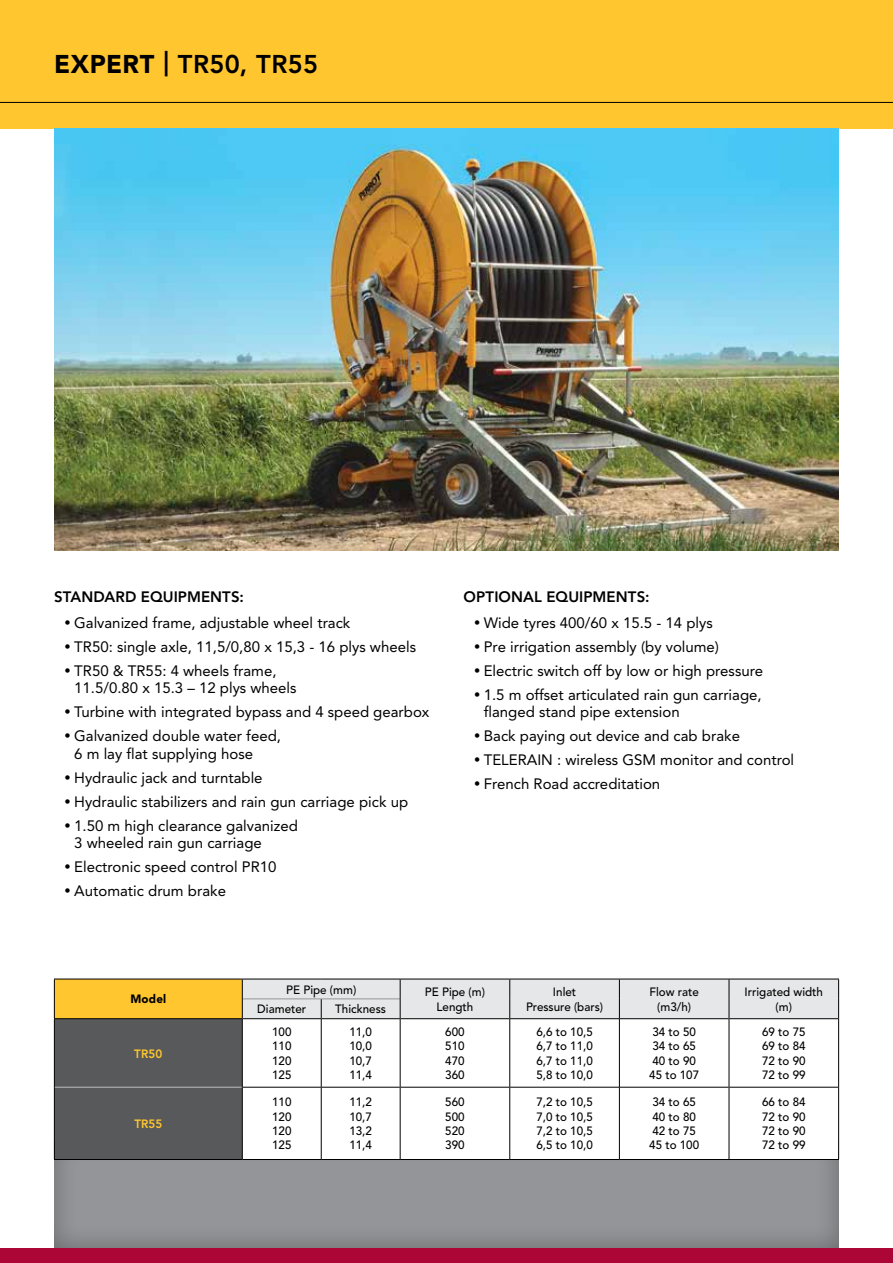
<style>
.page{position:relative;width:893px;height:1263px;background:#fff}
.page>*{position:absolute;margin:0;border:0;box-sizing:border-box;transform-origin:0 0}
.t1{font:800 25.5px "Avenir LT Std";letter-spacing:.01em;color:#000}
.t2{font:15px/24px "Avenir LT Std";color:#000}
.t3{font:800 15px "Avenir LT Std";letter-spacing:.005em;color:#000}
.t4{font:500 12px/14.4px "Avenir LT Std";color:#000;text-align:justify}
.t5{font:800 12px "Avenir LT Std";letter-spacing:.005em;color:#ffc62f}
.t6{font:900 12px "Avenir LT Std";letter-spacing:.015em;color:#000}
.s1{font-weight:900}
</style>
<div class="page">
<div style="left:0;top:0;width:893px;height:129px;background:#ffc62f"></div>
<hr style="left:0;top:102px;width:893px;height:1px;background:#000">
<div style="left:43px;top:1133px;width:797px;height:115px;background:#000;opacity:.3"></div>
<img style="left:54px;top:129px;width:785px;height:422px">
<hr style="left:242px;top:1159px;width:79px;height:1px;background:#000">
<hr style="left:321px;top:1159px;width:79px;height:1px;background:#000">
<hr style="left:400px;top:1159px;width:110px;height:1px;background:#000">
<hr style="left:510px;top:1159px;width:109px;height:1px;background:#000">
<hr style="left:619px;top:1159px;width:110px;height:1px;background:#000">
<hr style="left:729px;top:1159px;width:110px;height:1px;background:#000">
<svg style="left:54px;top:979px;width:785px;height:180px"></svg>
<hr style="left:54px;top:1019px;width:1px;height:68px;background:#000">
<hr style="left:54px;top:1087px;width:1px;height:72px;background:#000">
<hr style="left:54px;top:1159px;width:188px;height:1px;background:#000">
<div style="left:0;top:1248px;width:893px;height:15px;background:#ab0635"></div>
<h1 class="t1" style="left:54px;top:49px;width:266px"><span class="s1">EXPERT</span> | TR50, TR55</h1>
<p class="t3" style="left:54px;top:588px;width:191px">STANDARD EQUIPMENTS:</p>
<p class="t2" style="left:74px;top:611px;width:343px">Galvanized frame, adjustable wheel track<br>TR50: single axle, 11,5/0,80 x 15,3 - 16 plys wheels<br>TR50 &amp; TR55: 4 wheels frame,</p>
<p class="t2" style="left:74px;top:676px;width:357px">11.5/0.80 x 15.3 – 12 plys wheels<br>Turbine with integrated bypass and 4 speed gearbox<br>Galvanized double water feed,</p>
<p class="t2" style="left:74px;top:742px;width:335px">6 m lay flat supplying hose<br>Hydraulic jack and turntable<br>Hydraulic stabilizers and rain gun carriage pick up 1.50 m high clearance galvanized</p>
<p class="t2" style="left:74px;top:831px;width:204px">3 wheeled rain gun carriage<br>Electronic speed control PR10<br>Automatic drum brake</p>
<p class="t3" style="left:463px;top:588px;width:187px">OPTIONAL EQUIPMENTS:</p>
<p class="t2" style="left:484px;top:611px;width:281px">Wide tyres 400/60 x 15.5 - 14 plys<br>Pre irrigation assembly (by volume)<br>Electric switch off by low or high pressure 1.5 m offset articulated rain gun carriage,</p>
<p class="t2" style="left:484px;top:700px;width:312px">flanged stand pipe extension<br>Back paying out device and cab brake TELERAIN : wireless GSM monitor and control French Road accreditation</p>
<p class="t6" style="left:130px;top:992px;width:37px">Model</p>
<p class="t5" style="left:134px;top:1046px;width:30px">TR50</p>
<p class="t5" style="left:134px;top:1116px;width:30px">TR55</p>
<p class="t4" style="left:286px;top:982px;width:72px">PE Pipe (mm)</p>
<p class="t4" style="left:425px;top:985px;width:62px;text-align:center">PE Pipe (m)<br>Length</p>
<p class="t4" style="left:526px;top:985px;width:79px;text-align:center">Inlet<br>Pressure (bars)</p>
<p class="t4" style="left:649px;top:985px;width:51px;text-align:center">Flow rate (m3/h)</p>
<p class="t4" style="left:745px;top:985px;width:80px">Irrigated width</p>
<p class="t4" style="left:257px;top:1002px;width:50px">Diameter</p>
<p class="t4" style="left:335px;top:1002px;width:52px">Thickness</p>
<p class="t4" style="left:776px;top:999px;width:18px">(m)</p>
<p class="t4" style="left:272px;top:1025px;width:21px">100<br>110<br>120<br>125</p>
<p class="t4" style="left:349px;top:1025px;width:24px">11,0<br>10,0<br>10,7<br>11,4</p>
<p class="t4" style="left:445px;top:1025px;width:21px">600<br>510<br>470<br>360</p>
<p class="t4" style="left:536px;top:1025px;width:58px">6,6 to 10,5<br>6,7 to 11,0<br>6,7 to 11,0<br>5,8 to 10,0</p>
<p class="t4" style="left:649px;top:1025px;width:52px;text-align:left">34 to 50<br>34 to 65<br>40 to 90<br>45 to 107</p>
<p class="t4" style="left:762px;top:1025px;width:45px">69 to 75<br>69 to 84<br>72 to 90<br>72 to 99</p>
<p class="t4" style="left:272px;top:1095px;width:21px">110<br>120<br>120<br>125</p>
<p class="t4" style="left:349px;top:1095px;width:24px">11,2<br>10,7<br>13,2<br>11,4</p>
<p class="t4" style="left:445px;top:1095px;width:21px">560<br>500<br>520<br>390</p>
<p class="t4" style="left:536px;top:1095px;width:58px">7,2 to 10,5<br>7,0 to 10,5<br>7,2 to 10,5<br>6,5 to 10,0</p>
<p class="t4" style="left:649px;top:1095px;width:52px;text-align:left">34 to 65<br>40 to 80<br>42 to 75<br>45 to 100</p>
<p class="t4" style="left:762px;top:1095px;width:45px">66 to 84<br>72 to 90<br>72 to 90<br>72 to 99</p>
</div>
